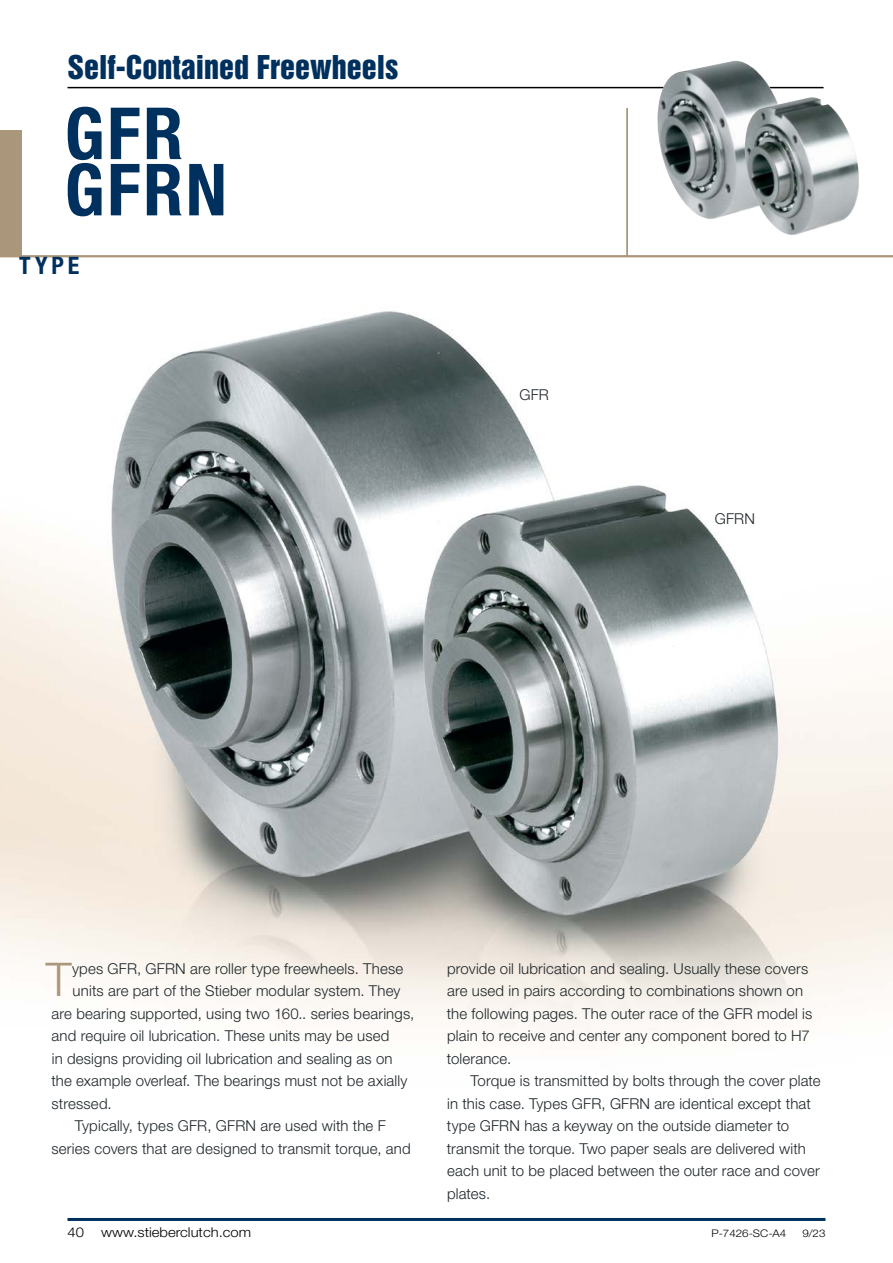
<style>
.page{position:relative;width:893px;height:1263px;background:#fff}
.page>*{position:absolute;margin:0;border:0;box-sizing:border-box;transform-origin:0 0}
.t1{font:700 condensed 72px/56.2px "Helvetica Neue LT Std";letter-spacing:.035em;color:#00305e}
.t2{font:300 46.5px "Helvetica Neue LT Std";color:#aa967a}
.t3{font:30px "Helvetica Inserat LT Std";color:#00305e}
.t4{font:700 condensed 24px "Helvetica Neue LT Std";color:#00305e}
.t5{font:300 15px/22.5px "Helvetica Neue LT Std";letter-spacing:.01em;color:#1d2529}
.t6{font:300 13.5px "Helvetica Neue LT Std";color:#000;scale:1.1 1}
.t7{font:300 10.5px "Helvetica Neue LT Std";color:#000;scale:1.1 1}
</style>
<div class="page">
<hr style="left:68px;top:87px;width:756px;height:1px;background:#000">
<img style="left:0;top:311px;width:893px;height:730px">
<hr style="left:626px;top:108px;width:2px;height:148px;background:#aa967a">
<hr style="left:0;top:255px;width:893px;height:2px;background:#aa967a">
<img style="left:657px;top:61px;width:132px;height:158px">
<img style="left:745px;top:97px;width:114px;height:138px">
<hr style="left:68px;top:1218px;width:757px;height:3px;background:#00305e">
<div style="left:0;top:130px;width:21px;height:127px;background:#aa967a"></div>
<h3 class="t3" style="left:68px;top:49px;width:332px">Self-Contained Freewheels</h3>
<h1 class="t1" style="left:65px;top:104px;width:164px">GFR<br>GFRN</h1>
<h3 class="t4" style="left:19px;top:251px;width:62px">TYPE</h3>
<p class="t5" style="left:519px;top:383px;width:31px">GFR</p>
<p class="t5" style="left:715px;top:507px;width:42px">GFRN</p>
<h2 class="t2" style="left:46px;top:951px;width:27px">T</h2>
<p class="t5" style="left:72px;top:957px;width:333px">ypes GFR, GFRN are roller type freewheels. These</p>
<p class="t5" style="left:73px;top:979px;width:329px">units are part of the Stieber modular system. They</p>
<p class="t5" style="left:52px;top:1002px;width:364px">are bearing supported, using two 160.. series bearings,</p>
<p class="t5" style="left:52px;top:1024px;width:339px">and require oil lubrication. These units may be used</p>
<p class="t5" style="left:52px;top:1047px;width:342px">in designs providing oil lubrication and sealing as on</p>
<p class="t5" style="left:51px;top:1069px;width:358px">the example overleaf. The bearings must not be axially</p>
<p class="t5" style="left:52px;top:1092px;width:62px">stressed.</p>
<p class="t5" style="left:75px;top:1114px;width:312px">Typically, types GFR, GFRN are used with the F</p>
<p class="t5" style="left:52px;top:1137px;width:361px">series covers that are designed to transmit torque, and</p>
<p class="t5" style="left:447px;top:957px;width:367px">provide oil lubrication and sealing. Usually these covers are used in pairs according to combinations shown on the following pages. The outer race of the GFR model is plain to receive and center any component bored to H7 tolerance.</p>
<p class="t5" style="left:447px;top:1069px;width:375px;text-indent:24px">Torque is transmitted by bolts through the cover plate in this case. Types GFR, GFRN are identical except that type GFRN has a keyway on the outside diameter to transmit the torque. Two paper seals are delivered with each unit to be placed between the outer race and cover plates.</p>
<p class="t6" style="left:68px;top:1223px;width:17px">40</p>
<p class="t6" style="left:101px;top:1223px;width:138px">www.stieberclutch.com</p>
<p class="t7" style="left:711px;top:1226px;width:70px">P-7426-SC-A4</p>
<p class="t7" style="left:802px;top:1226px;width:23px">9/23</p>
</div>
